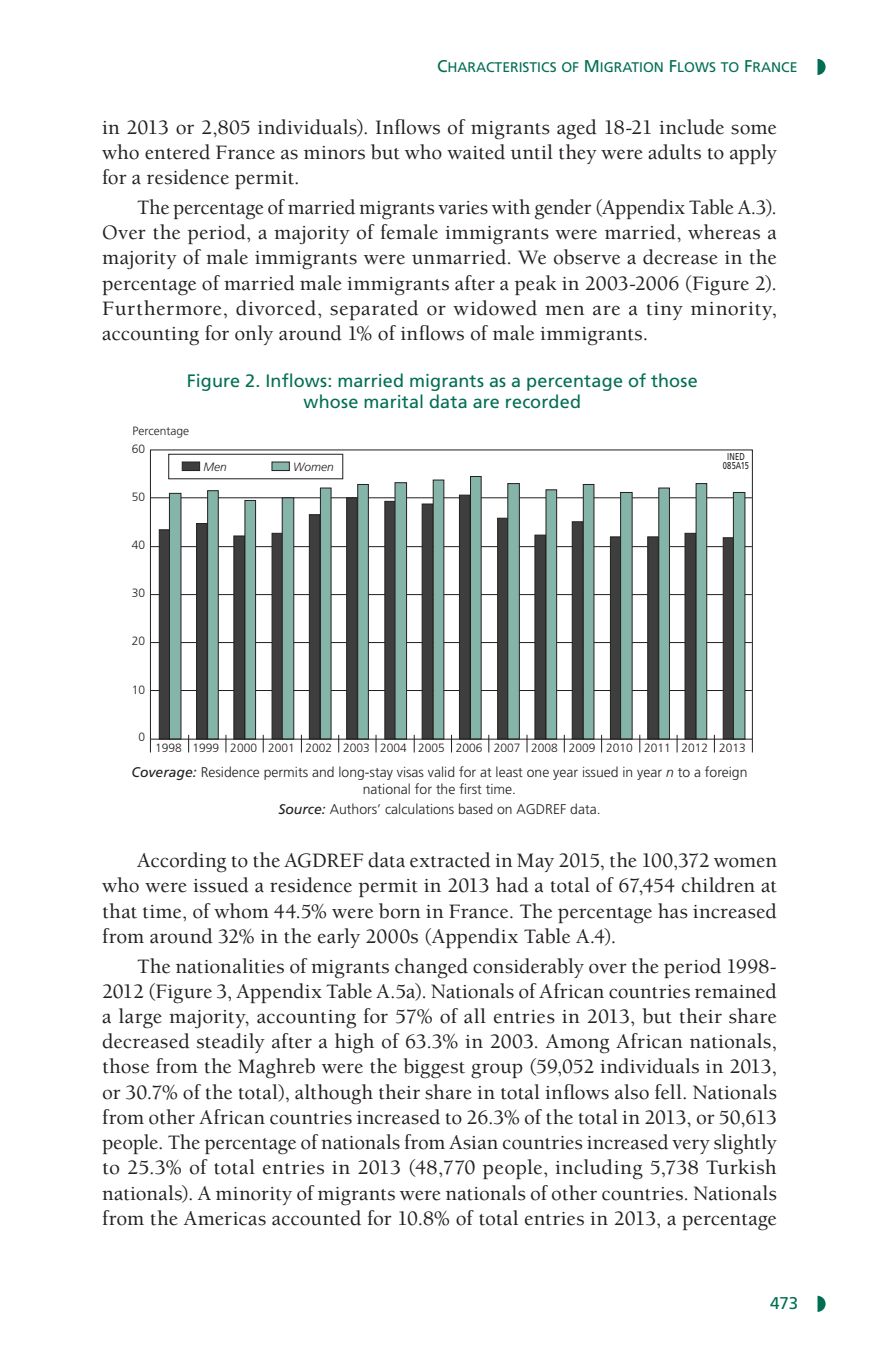
<style>
.page{position:relative;width:879px;height:1361px;background:#fff}
.page>*{position:absolute;margin:0;border:0;box-sizing:border-box;transform-origin:0 0}
.t1{font:500 21px/25.2px "Berkeley Std";letter-spacing:.005em;color:#231f20;text-align:justify}
.t2{font:18px/21.6px "Frutiger LT Std";letter-spacing:.005em;color:#006e52;text-align:center}
.t3{font:17px "Frutiger LT Std Roman SC820";color:#006e52}
.t4{font:300 14px/16.8px "Frutiger LT Std";color:#231f20;text-align:center}
.t5{font:14px "Frutiger LT Std Roman SC820";color:#006e52}
.t6{font:300 12px "Frutiger LT Std";color:#231f20}
.t7{font:italic 300 12px "Frutiger LT Std";color:#231f20}
.t8{font:10px/9px "Frutiger LT Std";letter-spacing:.025em;color:#231f20;text-align:center;scale:.75 1}
.s1{font-size:17px}
.s2{font-weight:400;font-style:italic}
.s3{font-style:italic}
</style>
<div class="page">
<svg style="left:752px;top:739px;width:1px;height:13px"></svg>
<svg style="left:714px;top:740px;width:1px;height:12px"></svg>
<svg style="left:677px;top:740px;width:1px;height:12px"></svg>
<svg style="left:639px;top:740px;width:1px;height:12px"></svg>
<svg style="left:601px;top:740px;width:1px;height:12px"></svg>
<svg style="left:564px;top:740px;width:1px;height:12px"></svg>
<svg style="left:527px;top:740px;width:1px;height:12px"></svg>
<svg style="left:488px;top:740px;width:1px;height:12px"></svg>
<svg style="left:451px;top:740px;width:1px;height:12px"></svg>
<svg style="left:414px;top:740px;width:1px;height:12px"></svg>
<svg style="left:376px;top:740px;width:1px;height:12px"></svg>
<svg style="left:338px;top:740px;width:1px;height:12px"></svg>
<svg style="left:301px;top:740px;width:1px;height:12px"></svg>
<svg style="left:263px;top:740px;width:1px;height:12px"></svg>
<svg style="left:226px;top:740px;width:1px;height:12px"></svg>
<svg style="left:188px;top:740px;width:1px;height:12px"></svg>
<svg style="left:150px;top:739px;width:1px;height:13px"></svg>
<hr style="left:150px;top:497px;width:602px;height:1px;background:#231f20">
<hr style="left:150px;top:546px;width:602px;height:1px;background:#231f20">
<hr style="left:150px;top:594px;width:602px;height:1px;background:#231f20">
<hr style="left:150px;top:642px;width:602px;height:1px;background:#231f20">
<hr style="left:150px;top:690px;width:602px;height:1px;background:#231f20">
<div style="left:168px;top:454px;width:175px;height:25px;background:#fff;border:1px solid #231f20"></div>
<div style="left:182px;top:462px;width:18px;height:9px;background:#3e3e3f;border:1px solid #231f20"></div>
<div style="left:272px;top:462px;width:18px;height:9px;background:#85b4a8;border:1px solid #231f20"></div>
<svg style="left:169px;top:476px;width:576px;height:264px"></svg>
<div style="left:150px;top:450px;width:602px;height:289px;border:1px solid #231f20"></div>
<svg style="left:817px;top:59px;width:8px;height:16px"></svg>
<svg style="left:817px;top:1295px;width:8px;height:17px"></svg>
<p class="t5" style="left:437px;top:59px;width:362px"><span class="s1">C</span>HARACTERISTICS OF <span class="s1">M</span>IGRATION <span class="s1">F</span>LOWS TO <span class="s1">F</span>RANCE</p>
<p class="t1" style="left:102px;top:115px;width:676px">in 2013 or 2,805 individuals). Inflows of migrants aged 18-21 include some who entered France as minors but who waited until they were adults to apply for a residence permit.</p>
<p class="t1" style="left:102px;top:195px;width:676px;text-indent:35px">The percentage of married migrants varies with gender (Appendix Table A.3).<br>Over the period, a majority of female immigrants were married, whereas a majority of male immigrants were unmarried. We observe a decrease in the percentage of married male immigrants after a peak in 2003-2006 (Figure 2).<br>Furthermore, divorced, separated or widowed men are a tiny minority, accounting for only around 1% of inflows of male immigrants.</p>
<p class="t2" style="left:187px;top:370px;width:512px">Figure 2. Inflows: married migrants as a percentage of those whose marital data are recorded</p>
<p class="t6" style="left:133px;top:424px;width:58px">Percentage</p>
<p class="t6" style="left:132px;top:442px;width:15px">60</p>
<p class="t6" style="left:132px;top:490px;width:15px">50</p>
<p class="t7" style="left:203px;top:460px;width:25px">Men</p>
<p class="t7" style="left:293px;top:460px;width:42px">Women</p>
<p class="t6" style="left:132px;top:538px;width:15px">40</p>
<p class="t6" style="left:132px;top:586px;width:15px">30</p>
<p class="t6" style="left:132px;top:634px;width:15px">20</p>
<p class="t6" style="left:132px;top:682px;width:15px">10</p>
<p class="t6" style="left:139px;top:729px;width:8px">0</p>
<p class="t8" style="left:723px;top:452px;width:37px">INED<br>085A15</p>
<p class="t6" style="left:155px;top:741px;width:592px">1998 1999 2000 2001 2002 2003 2004 2005 2006 2007 2008 2009 2010 2011 2012 2013</p>
<p class="t4" style="left:131px;top:764px;width:617px"><span class="s2">Coverage:</span> Residence permits and long-stay visas valid for at least one year issued in year <span class="s3">n</span> to a foreign national for the first time.</p>
<p class="t4" style="left:278px;top:800px;width:324px"><span class="s2">Source:</span> Authors’ calculations based on AGDREF data.</p>
<p class="t1" style="left:102px;top:848px;width:676px;text-indent:35px">According to the AGDREF data extracted in May 2015, the 100,372 women who were issued a residence permit in 2013 had a total of 67,454 children at that time, of whom 44.5% were born in France. The percentage has increased from around 32% in the early 2000s (Appendix Table A.4).</p>
<p class="t1" style="left:102px;top:954px;width:676px;text-indent:35px">The nationalities of migrants changed considerably over the period 1998- 2012 (Figure 3, Appendix Table A.5a). Nationals of African countries remained a large majority, accounting for 57% of all entries in 2013, but their share decreased steadily after a high of 63.3% in 2003. Among African nationals, those from the Maghreb were the biggest group (59,052 individuals in 2013, or 30.7% of the total), although their share in total inflows also fell. Nationals from other African countries increased to 26.3% of the total in 2013, or 50,613 people. The percentage of nationals from Asian countries increased very slightly to 25.3% of total entries in 2013 (48,770 people, including 5,738 Turkish nationals). A minority of migrants were nationals of other countries. Nationals from the Americas accounted for 10.8% of total entries in 2013, a percentage</p>
<p class="t3" style="left:770px;top:1292px;width:30px">473</p>
</div>
